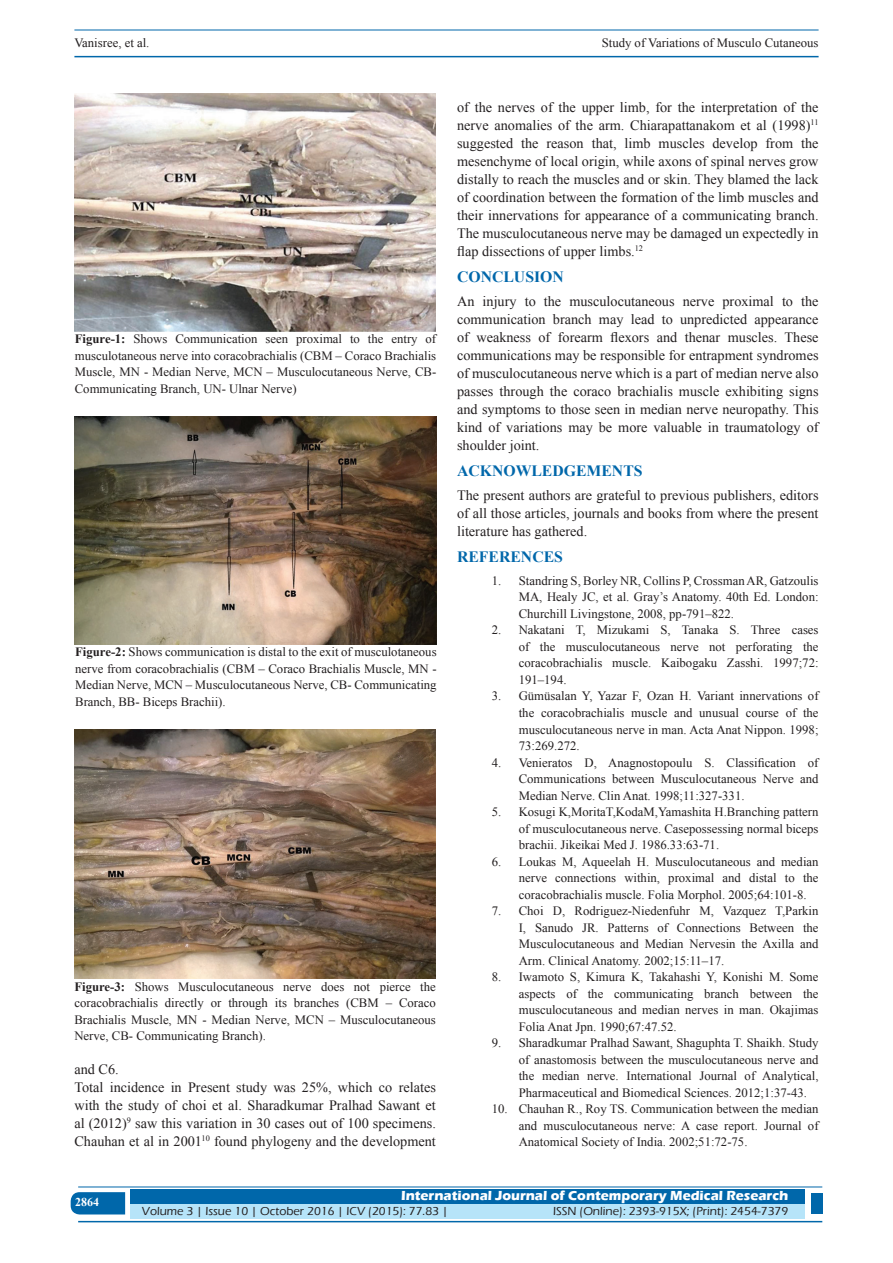
<style>
.page{position:relative;width:893px;height:1263px;background:#fff}
.page>*{position:absolute;margin:0;border:0;box-sizing:border-box;transform-origin:0 0}
.t1{font:700 15.75px "Times New Roman";color:#0067aa}
.TX_New{font:14.25px/18px "Times New Roman";color:#231f20;text-align:justify}
.t2{font:700 13.5px "Eras ITC";color:#fff}
.Legend{font:12.75px/16.5px "Times New Roman";color:#231f20;text-align:justify}
.t3{font:500 12px "Eras ITC";color:#231f20}
.t4{font:700 12px "Times New Roman";color:#fff}
.s1{font-weight:700}
</style>
<div class="page">
<hr style="left:74px;top:30px;width:745px;height:1px;background:#0067aa">
<hr style="left:74px;top:56px;width:745px;height:1px;background:#0067aa">
<svg style="left:71px;top:1192px;width:54px;height:22px"></svg>
<div style="left:130px;top:1189px;width:674px;height:15px;background:#0067aa"></div>
<div style="left:130px;top:1204px;width:674px;height:15px;background:#b6e4f9"></div>
<hr style="left:78px;top:1186px;width:744px;height:1px;background:#0067aa">
<hr style="left:78px;top:1221px;width:744px;height:1px;background:#0067aa">
<div style="left:811px;top:1193px;width:11px;height:21px;background:#0067aa"></div>
<img style="left:75px;top:94px;width:361px;height:237px">
<img style="left:75px;top:416px;width:361px;height:228px">
<img style="left:74px;top:729px;width:362px;height:250px">
<p class="Legend" style="left:74px;top:35px;width:77px">Vanisree, et al.</p>
<p class="Legend" style="left:602px;top:35px;width:218px">Study of Variations of Musculo Cutaneous</p>
<p class="Legend" style="left:75px;top:330px;width:363px"><span class="s1">Figure-1:</span> Shows Communication seen proximal to the entry of musculotaneous nerve into coracobrachialis (CBM – Coraco Brachialis Muscle, MN - Median Nerve, MCN – Musculocutaneous Nerve, CB-Communicating Branch, UN- Ulnar Nerve)</p>
<p class="Legend" style="left:75px;top:644px;width:363px"><span class="s1">Figure-2:</span> Shows communication is distal to the exit of musculotaneous nerve from coracobrachialis (CBM – Coraco Brachialis Muscle, MN - Median Nerve, MCN – Musculocutaneous Nerve, CB- Communicating Branch, BB- Biceps Brachii).</p>
<p class="Legend" style="left:74px;top:978px;width:363px"><span class="s1">Figure-3:</span> Shows Musculocutaneous nerve does not pierce the coracobrachialis directly or through its branches (CBM – Coraco Brachialis Muscle, MN - Median Nerve, MCN – Musculocutaneous Nerve, CB- Communicating Branch).</p>
<p class="TX_New" style="left:74px;top:1060px;width:46px">and C6.</p>
<p class="TX_New" style="left:74px;top:1078px;width:363px">Total incidence in Present study was 25%, which co relates with the study of choi et al. Sharadkumar Pralhad Sawant et al (2012)<sup>9</sup> saw this variation in 30 cases out of 100 specimens.<br>Chauhan et al in 2001<sup>10</sup> found phylogeny and the development</p>
<p class="TX_New" style="left:457px;top:98px;width:363px">of the nerves of the upper limb, for the interpretation of the nerve anomalies of the arm. Chiarapattanakom et al (1998)<sup>11 </sup>suggested the reason that, limb muscles develop from the mesenchyme of local origin, while axons of spinal nerves grow distally to reach the muscles and or skin. They blamed the lack of coordination between the formation of the limb muscles and their innervations for appearance of a communicating branch.<br>The musculocutaneous nerve may be damaged un expectedly in flap dissections of upper limbs.<sup>12</sup></p>
<h1 class="t1" style="left:457px;top:265px;width:108px">CONCLUSION</h1>
<p class="TX_New" style="left:457px;top:292px;width:363px">An injury to the musculocutaneous nerve proximal to the communication branch may lead to unpredicted appearance of weakness of forearm flexors and thenar muscles. These communications may be responsible for entrapment syndromes of musculocutaneous nerve which is a part of median nerve also passes through the coraco brachialis muscle exhibiting signs and symptoms to those seen in median nerve neuropathy. This kind of variations may be more valuable in traumatology of shoulder joint.</p>
<h1 class="t1" style="left:457px;top:460px;width:187px">ACKNOWLEDGEMENTS</h1>
<p class="TX_New" style="left:457px;top:486px;width:363px">The present authors are grateful to previous publishers, editors of all those articles, journals and books from where the present literature has gathered.</p>
<h1 class="t1" style="left:457px;top:546px;width:107px">REFERENCES</h1>
<p class="Legend" style="left:519px;top:572px;width:301px;text-indent:-27px">1. Standring S, Borley NR, Collins P, Crossman AR, Gatzoulis MA, Healy JC, et al. Gray’s Anatomy. 40th Ed. London:<br>Churchill Livingstone, 2008, pp-791–822.</p>
<p class="Legend" style="left:519px;top:622px;width:301px;text-indent:-27px">2. Nakatani T, Mizukami S, Tanaka S. Three cases of the musculocutaneous nerve not perforating the coracobrachialis muscle. Kaibogaku Zasshi. 1997;72:<br>191–194.</p>
<p class="Legend" style="left:519px;top:688px;width:301px;text-indent:-27px">3. Gümüsalan Y, Yazar F, Ozan H. Variant innervations of the coracobrachialis muscle and unusual course of the musculocutaneous nerve in man. Acta Anat Nippon. 1998; 73:269.272.</p>
<p class="Legend" style="left:519px;top:754px;width:301px;text-indent:-27px">4. Venieratos D, Anagnostopoulu S. Classification of Communications between Musculocutaneous Nerve and Median Nerve. Clin Anat. 1998;11:327-331.</p>
<p class="Legend" style="left:519px;top:803px;width:301px;text-indent:-27px">5. Kosugi K,MoritaT,KodaM,Yamashita H.Branching pattern of musculocutaneous nerve. Casepossessing normal biceps brachii. Jikeikai Med J. 1986.33:63-71.</p>
<p class="Legend" style="left:519px;top:853px;width:301px;text-indent:-27px">6. Loukas M, Aqueelah H. Musculocutaneous and median nerve connections within, proximal and distal to the coracobrachialis muscle. Folia Morphol. 2005;64:101-8.</p>
<p class="Legend" style="left:519px;top:902px;width:301px;text-indent:-27px">7. Choi D, Rodriguez-Niedenfuhr M, Vazquez T,Parkin I, Sanudo JR. Patterns of Connections Between the Musculocutaneous and Median Nervesin the Axilla and Arm. Clinical Anatomy. 2002;15:11–17.</p>
<p class="Legend" style="left:519px;top:968px;width:301px;text-indent:-27px">8. Iwamoto S, Kimura K, Takahashi Y, Konishi M. Some aspects of the communicating branch between the musculocutaneous and median nerves in man. Okajimas Folia Anat Jpn. 1990;67:47.52.</p>
<p class="Legend" style="left:519px;top:1034px;width:301px;text-indent:-27px">9. Sharadkumar Pralhad Sawant, Shaguphta T. Shaikh. Study of anastomosis between the musculocutaneous nerve and the median nerve. International Journal of Analytical, Pharmaceutical and Biomedical Sciences. 2012;1:37-43.</p>
<p class="Legend" style="left:519px;top:1100px;width:301px;text-indent:-27px">10. Chauhan R., Roy TS. Communication between the median and musculocutaneous nerve: A case report. Journal of Anatomical Society of India. 2002;51:72-75.</p>
<h4 class="t4" style="left:75px;top:1194px;width:26px">2864</h4>
<p class="t2" style="left:401px;top:1188px;width:389px">International Journal of Contemporary Medical Research</p>
<p class="t3" style="left:142px;top:1204px;width:308px">Volume 3 | Issue 10 | October 2016 | ICV (2015): 77.83 |</p>
<p class="t3" style="left:553px;top:1204px;width:237px">ISSN (Online): 2393-915X; (Print): 2454-7379</p>
</div>
